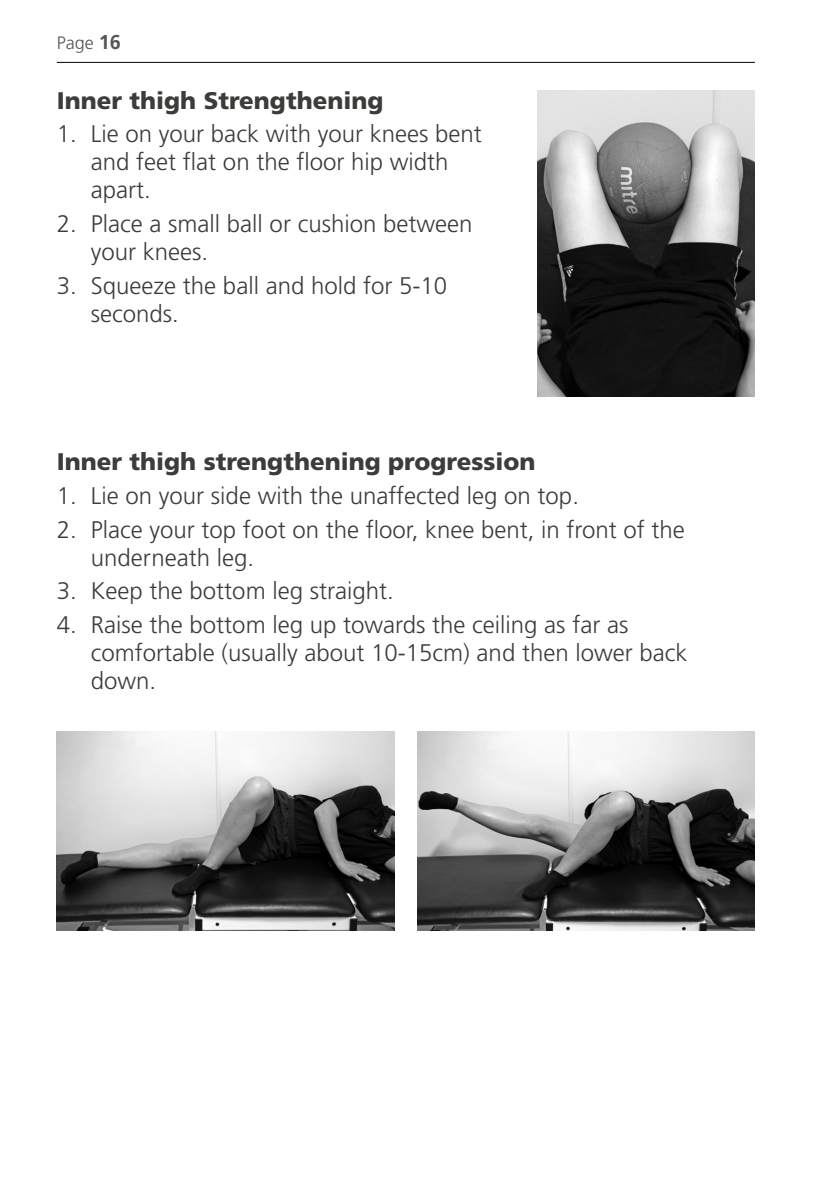
<style>
.page{position:relative;width:840px;height:1191px;background:#fff}
.page>*{position:absolute;margin:0;border:0;box-sizing:border-box;transform-origin:0 0}
.t1{font:300 24px/28px "Frutiger LT Std";color:#3c3c3b}
.t2{font:900 24px "Frutiger LT Std";color:#3c3c3b}
.t3{font:300 18px "Frutiger LT Std";color:#575756}
.s1{font-weight:700;font-size:20px}
</style>
<div class="page">
<hr style="left:57px;top:62px;width:697px;height:1px;background:#000">
<img style="left:537px;top:91px;width:217px;height:306px">
<img style="left:57px;top:731px;width:337px;height:199px">
<img style="left:417px;top:731px;width:337px;height:199px">
<p class="t3" style="left:57px;top:33px;width:66px">Page <span class="s1">16</span></p>
<p class="t2" style="left:57px;top:86px;width:328px">Inner thigh Strengthening</p>
<p class="t1" style="left:91px;top:120px;width:392px;text-indent:-34px">1. Lie on your back with your knees bent and feet flat on the floor hip width apart.</p>
<p class="t1" style="left:91px;top:210px;width:383px;text-indent:-34px">2. Place a small ball or cushion between your knees.</p>
<p class="t1" style="left:91px;top:272px;width:358px;text-indent:-34px">3. Squeeze the ball and hold for 5-10 seconds.</p>
<p class="t2" style="left:57px;top:447px;width:480px">Inner thigh strengthening progression</p>
<p class="t1" style="left:57px;top:482px;width:523px">1. Lie on your side with the unaffected leg on top.</p>
<p class="t1" style="left:91px;top:516px;width:595px;text-indent:-34px">2. Place your top foot on the floor, knee bent, in front of the underneath leg.</p>
<p class="t1" style="left:57px;top:577px;width:338px">3. Keep the bottom leg straight.</p>
<p class="t1" style="left:91px;top:611px;width:598px;text-indent:-34px">4. Raise the bottom leg up towards the ceiling as far as comfortable (usually about 10-15cm) and then lower back down.</p>
</div>
